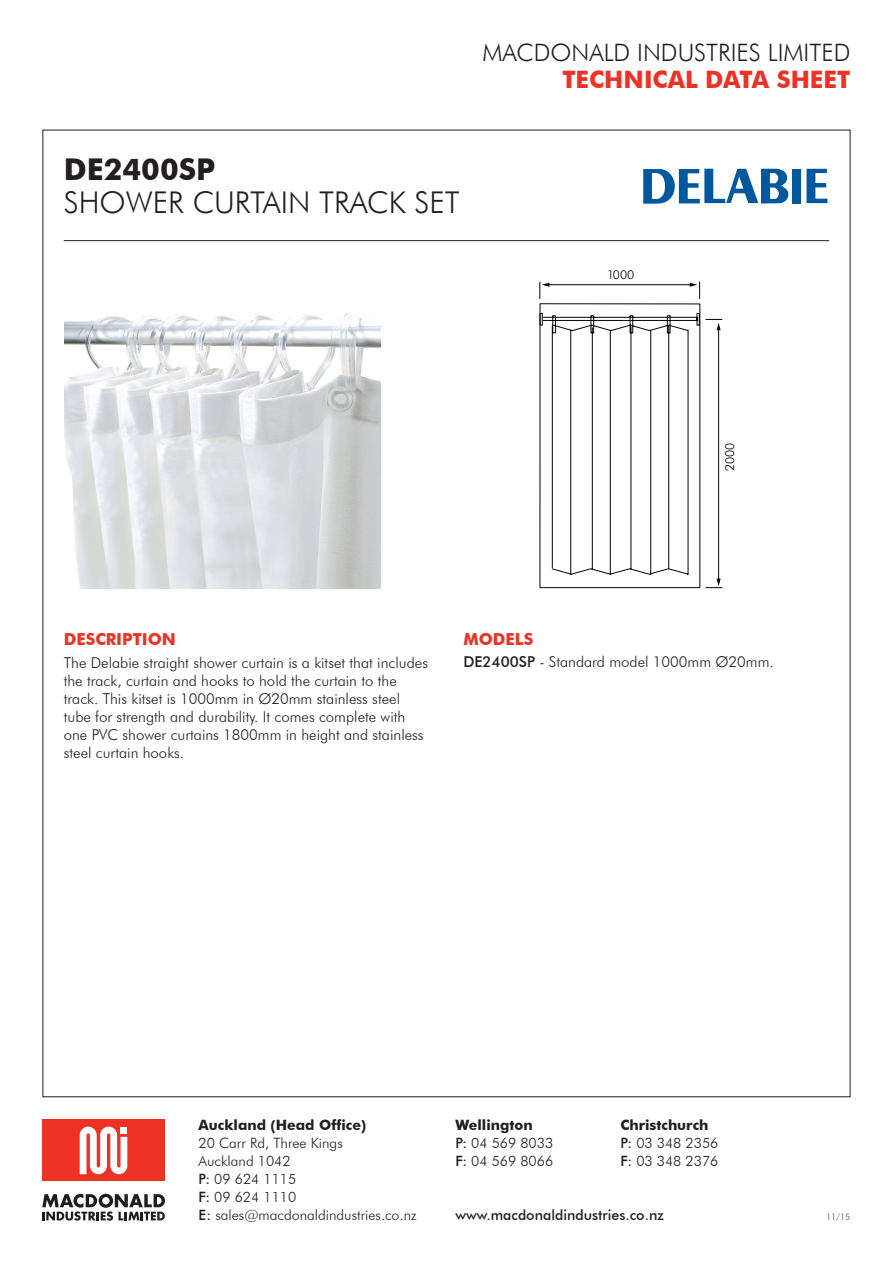
<style>
.page{position:relative;width:893px;height:1263px;background:#fff}
.page>*{position:absolute;margin:0;border:0;box-sizing:border-box;transform-origin:0 0}
.t1{font:300 30px "Futura BT";color:#231f20}
.t2{font:700 30px "Futura BT";color:#231f20}
.t3{font:300 24px/27px "Futura BT";color:#231f20;text-align:right}
.t4{font:700 16.5px "Futura BT";color:#ed3124}
.t5{font:300 15px/18px "Futura BT";color:#231f20}
.t6{font:300 14.25px/18px "Futura BT";color:#231f20}
.t7{font:700 14.25px/18px "Futura BT";color:#231f20}
.t8{font:500 14.25px "Futura BT";color:#231f20}
.t9{font:300 12.3px "Futura BT";color:#040503}
.t10{font:300 9px "Futura BT";color:#545557}
.s1{font-weight:700;color:#ed3124}
.s2{font-weight:500}
.s3{font-weight:300}
</style>
<div class="page">
<hr style="left:64px;top:240px;width:765px;height:1px;background:#231f20">
<div style="left:42px;top:1120px;width:123px;height:61px;background:#ed3124"></div>
<svg style="left:80px;top:1126px;width:47px;height:48px"></svg>
<svg style="left:42px;top:1194px;width:123px;height:26px"></svg>
<svg style="left:643px;top:169px;width:145px;height:35px"></svg>
<div style="left:792px;top:169px;width:9px;height:34px;background:#01589c"></div>
<svg style="left:807px;top:169px;width:20px;height:34px"></svg>
<div style="left:539px;top:303px;width:161px;height:285px;border:1px solid #040503"></div>
<hr style="left:548px;top:284px;width:143px;height:1px;background:#040503">
<svg style="left:690px;top:282px;width:10px;height:17px"></svg>
<svg style="left:539px;top:282px;width:10px;height:17px"></svg>
<hr style="left:718px;top:329px;width:1px;height:251px;background:#040503">
<svg style="left:706px;top:579px;width:16px;height:9px"></svg>
<svg style="left:706px;top:319px;width:16px;height:11px"></svg>
<svg style="left:540px;top:313px;width:160px;height:263px"></svg>
<img style="left:65px;top:314px;width:315px;height:274px">
<p class="t3" style="left:483px;top:39px;width:369px">MACDONALD INDUSTRIES LIMITED<br><span class="s1">TECHNICAL DATA SHEET</span></p>
<p class="t2" style="left:64px;top:151px;width:153px">DE2400SP</p>
<p class="t1" style="left:64px;top:184px;width:398px">SHOWER CURTAIN TRACK SET</p>
<p class="t9" style="left:607px;top:268px;width:29px">1000</p>
<p class="t9" style="left:722px;top:471px;width:30px;rotate:-90deg">2000</p>
<p class="t4" style="left:64px;top:629px;width:114px">DESCRIPTION</p>
<p class="t5" style="left:64px;top:653px;width:366px">The Delabie straight shower curtain is a kitset that includes the track, curtain and hooks to hold the curtain to the track. This kitset is 1000mm in Ø20mm stainless steel tube for strength and durability. It comes complete with one PVC shower curtains 1800mm in height and stainless steel curtain hooks.</p>
<p class="t4" style="left:463px;top:629px;width:71px">MODELS</p>
<p class="t5" style="left:463px;top:653px;width:312px"><span class="s2">DE2400SP</span> - Standard model 1000mm Ø20mm.</p>
<p class="t7" style="left:199px;top:1116px;width:169px">Auckland (Head Office)<br><span class="s3">20 Carr Rd, Three Kings</span></p>
<p class="t6" style="left:199px;top:1152px;width:94px">Auckland 1042</p>
<p class="t6" style="left:199px;top:1170px;width:99px"><span class="s2">P:</span> 09 624 1115</p>
<p class="t6" style="left:199px;top:1188px;width:99px"><span class="s2">F:</span> 09 624 1110</p>
<p class="t6" style="left:199px;top:1206px;width:219px"><span class="s2">E:</span> sales@macdonaldindustries.co.nz</p>
<p class="t7" style="left:455px;top:1116px;width:79px">Wellington</p>
<p class="t6" style="left:455px;top:1134px;width:99px"><span class="s2">P:</span> 04 569 8033<br><span class="s2">F:</span> 04 569 8066</p>
<p class="t7" style="left:620px;top:1116px;width:90px">Christchurch</p>
<p class="t6" style="left:620px;top:1134px;width:100px"><span class="s2">P:</span> 03 348 2356<br><span class="s2">F:</span> 03 348 2376</p>
<p class="t8" style="left:455px;top:1206px;width:210px">www.macdonaldindustries.co.nz</p>
<p class="t10" style="left:826px;top:1211px;width:26px">11/15</p>
</div>
